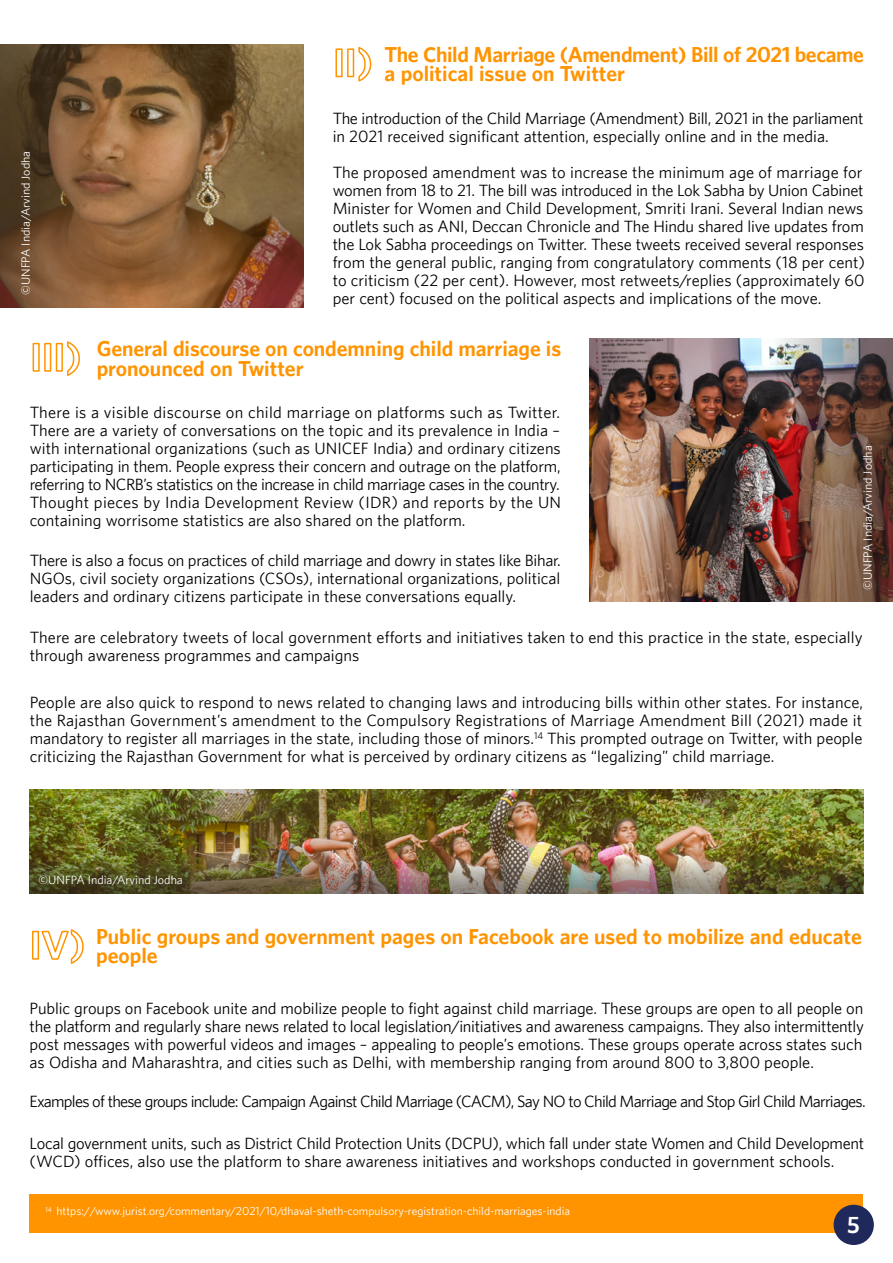
<style>
.page{position:relative;width:893px;height:1263px;background:#fff}
.page>*{position:absolute;margin:0;border:0;box-sizing:border-box;transform-origin:0 0}
.t1{font:700 21px "UNFPA";color:#fff}
.t2{font:700 19.5px/19.5px "UNFPA";letter-spacing:-.005em;color:#ff9400}
.t3{font:15px/18px "UNFPA Text";color:#000;text-align:justify}
.t4{font:15px/18px "UNFPA Text";letter-spacing:-.02em;color:#000}
.t5{font:15px "UNFPA Text";letter-spacing:-.05em;color:#000}
.t6{font:10.95px "UNFPA Text";color:#fff}
.t7{font:10.5px "UNFPA Text";color:#fff}
</style>
<div class="page">
<svg style="left:121px;top:45px;width:183px;height:263px;background:#88613c"></svg>
<img style="left:589px;top:338px;width:183px;height:263px">
<img style="left:30px;top:789px;width:833px;height:67px">
<div style="left:30px;top:1194px;width:833px;height:39px;background:#ff9400"></div>
<div style="left:834px;top:1205px;width:40px;height:40px;background:#20295c;border-radius:50%"></div>
<svg style="left:0;top:45px;width:121px;height:263px;background:#714f31"></svg>
<img style="left:772px;top:338px;width:121px;height:263px">
<img style="left:30px;top:856px;width:833px;height:37px">
<div style="left:335px;top:48px;width:8px;height:29px;border:2px solid #ff9400"></div>
<div style="left:347px;top:48px;width:7px;height:29px;border:2px solid #ff9400"></div>
<svg style="left:358px;top:47px;width:14px;height:35px"></svg>
<div style="left:33px;top:343px;width:7px;height:29px;border:2px solid #ff9400"></div>
<div style="left:44px;top:343px;width:7px;height:29px;border:2px solid #ff9400"></div>
<div style="left:56px;top:343px;width:7px;height:29px;border:2px solid #ff9400"></div>
<svg style="left:67px;top:341px;width:13px;height:35px"></svg>
<div style="left:32px;top:931px;width:7px;height:29px;border:2px solid #ff9400"></div>
<svg style="left:41px;top:929px;width:43px;height:35px"></svg>
<h2 class="t2" style="left:385px;top:44px;width:481px">The Child Marriage (Amendment) Bill of 2021 became a political issue on Twitter</h2>
<p class="t6" style="left:19px;top:295px;width:146px;rotate:-90deg">©UNFPA India/Arvind Jodha</p>
<p class="t4" style="left:333px;top:109px;width:532px">The introduction of the Child Marriage (Amendment) Bill, 2021 in the parliament in 2021 received significant attention, especially online and in the media.</p>
<p class="t3" style="left:333px;top:163px;width:534px;text-align:left">The proposed amendment was to increase the minimum age of marriage for women from 18 to 21. The bill was introduced in the Lok Sabha by Union Cabinet Minister for Women and Child Development, Smriti Irani. Several Indian news outlets such as ANI, Deccan Chronicle and The Hindu shared live updates from the Lok Sabha proceedings on Twitter. These tweets received several responses from the general public, ranging from congratulatory comments (18 per cent) to criticism (22 per cent). However, most retweets/replies (approximately 60 per cent) focused on the political aspects and implications of the move.</p>
<h2 class="t2" style="left:97px;top:338px;width:466px">General discourse on condemning child marriage is pronounced on Twitter</h2>
<p class="t3" style="left:30px;top:403px;width:533px">There is a visible discourse on child marriage on platforms such as Twitter.<br>There are a variety of conversations on the topic and its prevalence in India – with international organizations (such as UNICEF India) and ordinary citizens participating in them. People express their concern and outrage on the platform, referring to NCRB’s statistics on the increase in child marriage cases in the country.<br>Thought pieces by India Development Review (IDR) and reports by the UN containing worrisome statistics are also shared on the platform.</p>
<p class="t3" style="left:30px;top:550px;width:533px">There is also a focus on practices of child marriage and dowry in states like Bihar.<br>NGOs, civil society organizations (CSOs), international organizations, political leaders and ordinary citizens participate in these conversations equally.</p>
<p class="t6" style="left:860px;top:590px;width:146px;rotate:-90deg">©UNFPA India/Arvind Jodha</p>
<p class="t3" style="left:30px;top:628px;width:834px">There are celebratory tweets of local government efforts and initiatives taken to end this practice in the state, especially through awareness programmes and campaigns</p>
<p class="t3" style="left:30px;top:692px;width:835px">People are also quick to respond to news related to changing laws and introducing bills within other states. For instance, the Rajasthan Government’s amendment to the Compulsory Registrations of Marriage Amendment Bill (2021) made it mandatory to register all marriages in the state, including those of minors.<sup>14</sup> This prompted outrage on Twitter, with people criticizing the Rajasthan Government for what is perceived by ordinary citizens as “legalizing” child marriage.</p>
<p class="t6" style="left:39px;top:872px;width:146px">©UNFPA India/Arvind Jodha</p>
<h2 class="t2" style="left:96px;top:926px;width:767px">Public groups and government pages on Facebook are used to mobilize and educate people</h2>
<p class="t3" style="left:30px;top:998px;width:836px">Public groups on Facebook unite and mobilize people to fight against child marriage. These groups are open to all people on the platform and regularly share news related to local legislation/initiatives and awareness campaigns. They also intermittently post messages with powerful videos and images – appealing to people’s emotions. These groups operate across states such as Odisha and Maharashtra, and cities such as Delhi, with membership ranging from around 800 to 3,800 people.</p>
<p class="t5" style="left:30px;top:1092px;width:838px">Examples of these groups include: Campaign Against Child Marriage (CACM), Say NO to Child Marriage and Stop Girl Child Marriages.</p>
<p class="t4" style="left:30px;top:1134px;width:836px">Local government units, such as District Child Protection Units (DCPU), which fall under state Women and Child Development (WCD) offices, also use the platform to share awareness initiatives and workshops conducted in government schools.</p>
<p class="t7" style="left:46px;top:1204px;width:526px"><sup>14</sup> https://www.jurist.org/commentary/2021/10/dhaval-sheth-compulsory-registration-child-marriages-india</p>
<h1 class="t1" style="left:847px;top:1211px;width:14px">5</h1>
</div>
